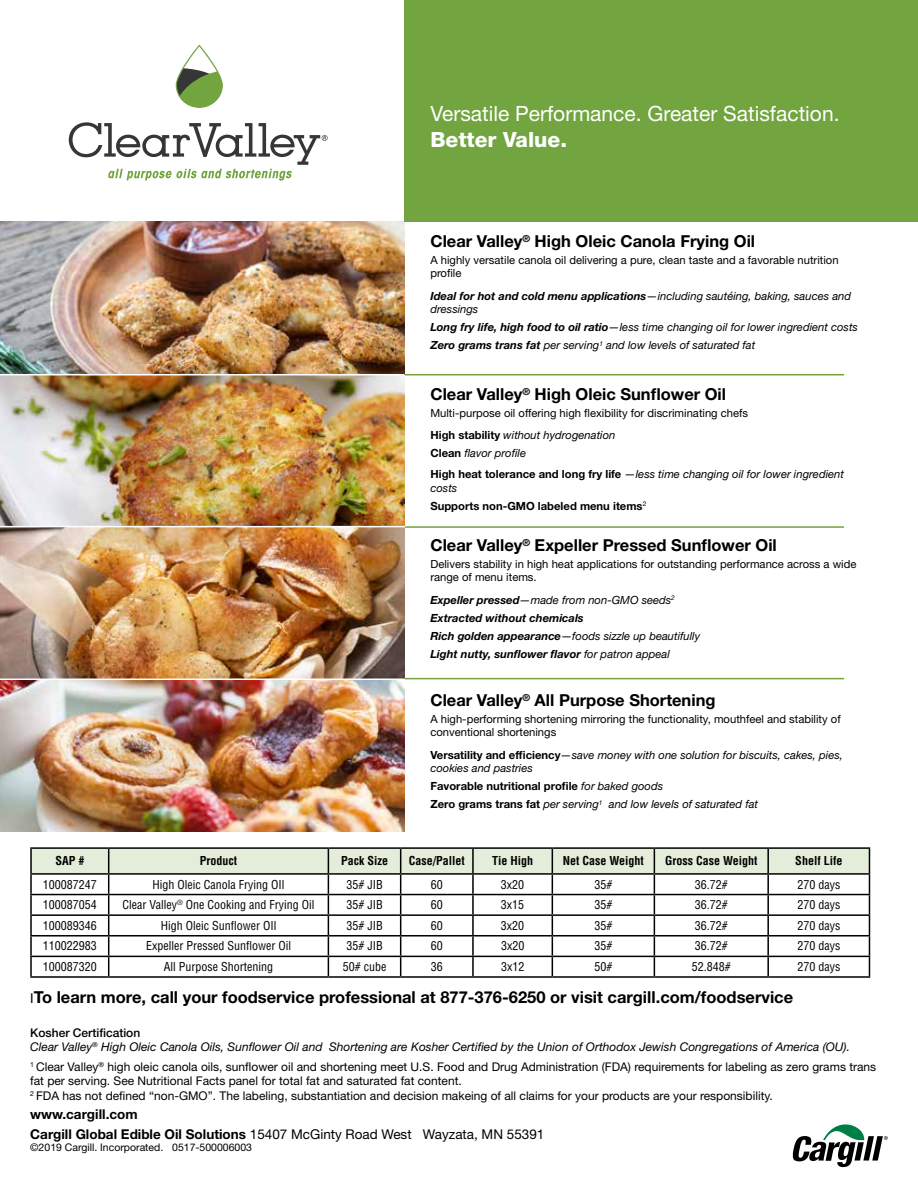
<style>
.page{position:relative;width:918px;height:1188px;background:#fff}
.page>*{position:absolute;margin:0;border:0;box-sizing:border-box;transform-origin:0 0}
.t1{font:21px "Helvetica Neue LT Std";color:#fff}
.t2{font:800 21px "Helvetica Neue LT Std";color:#fff}
.t3{font:700 16.5px "Helvetica Neue LT Std";color:#000}
.t4{font:700 13.5px/19.5px "Helvetica Neue LT Std";color:#000}
.t5{font:12px/14.4px "Helvetica Neue LT Std";color:#000}
.t6{font:condensed 12px "Helvetica LT Std";color:#000}
.t7{font:italic 12px/14.4px "Helvetica Neue LT Std";color:#000}
.t8{font:700 condensed 12px "Helvetica LT Std";color:#000}
.t9{font:italic 11.25px/13.5px "Helvetica Neue LT Std";color:#000}
.t10{font:11.25px/13.5px "Helvetica Neue LT Std";color:#000}
.t11{font:italic 700 11.25px/18px "Helvetica Neue LT Std";color:#000}
.t12{font:700 11.25px/18px "Helvetica Neue LT Std";color:#000}
.t13{font:10.5px "Helvetica Neue LT Std";color:#000}
.s1{font-weight:700}
.s2{font-style:italic}
.s3{font-weight:700;font-style:normal}
.s4{font-weight:400;font-style:italic}
.s5{font-weight:400}
.s6{font-weight:400;font-size:13.5px}
.s7{font-weight:500;font-style:normal}
</style>
<div class="page">
<img style="left:0;top:222px;width:405px;height:153px">
<img style="left:0;top:680px;width:404px;height:152px">
<hr style="left:405px;top:374px;width:439px;height:1px;background:#72a540">
<hr style="left:405px;top:526px;width:439px;height:2px;background:#72a540">
<hr style="left:30px;top:847px;width:79px;height:2px;background:#000">
<hr style="left:109px;top:847px;width:219px;height:2px;background:#000">
<hr style="left:328px;top:847px;width:73px;height:2px;background:#000">
<hr style="left:401px;top:847px;width:72px;height:2px;background:#000">
<hr style="left:473px;top:847px;width:79px;height:2px;background:#000">
<hr style="left:552px;top:847px;width:102px;height:2px;background:#000">
<hr style="left:654px;top:847px;width:114px;height:2px;background:#000">
<hr style="left:768px;top:847px;width:102px;height:2px;background:#000">
<svg style="left:30px;top:848px;width:840px;height:128px"></svg>
<hr style="left:30px;top:976px;width:79px;height:2px;background:#000">
<hr style="left:109px;top:976px;width:219px;height:2px;background:#000">
<hr style="left:328px;top:976px;width:73px;height:2px;background:#000">
<hr style="left:401px;top:976px;width:72px;height:2px;background:#000">
<hr style="left:473px;top:976px;width:79px;height:2px;background:#000">
<hr style="left:552px;top:976px;width:102px;height:2px;background:#000">
<hr style="left:654px;top:976px;width:114px;height:2px;background:#000">
<hr style="left:768px;top:976px;width:102px;height:2px;background:#000">
<svg style="left:792px;top:1124px;width:96px;height:43px"></svg>
<svg style="left:176px;top:45px;width:47px;height:63px"></svg>
<svg style="left:69px;top:122px;width:259px;height:59px"></svg>
<div style="left:405px;top:0;width:513px;height:222px;background:#72a540"></div>
<img style="left:0;top:375px;width:405px;height:304px">
<hr style="left:0;top:374px;width:404px;height:1px;background:#fff">
<hr style="left:405px;top:678px;width:439px;height:1px;background:#72a540">
<hr style="left:0;top:526px;width:405px;height:1px;background:#fff">
<h1 class="t1" style="left:430px;top:101px;width:411px">Versatile Performance. Greater Satisfaction.</h1>
<h1 class="t2" style="left:430px;top:127px;width:138px">Better Value.</h1>
<h2 class="t3" style="left:430px;top:231px;width:326px">Clear Valley<sup>®</sup> High Oleic Canola Frying Oil</h2>
<p class="t10" style="left:430px;top:253px;width:410px">A highly versatile canola oil delivering a pure, clean taste and a favorable nutrition profile</p>
<p class="t9" style="left:430px;top:289px;width:422px"><span class="s1">Ideal for hot and cold menu applications</span>—including sautéing, baking, sauces and dressings</p>
<p class="t9" style="left:430px;top:318px;width:429px;line-height:18px"><span class="s1">Long fry life, high food to oil ratio</span>—less time changing oil for lower ingredient costs<br><span class="s1">Zero grams trans fat</span> per serving<sup>1</sup> and low levels of saturated fat</p>
<h2 class="t3" style="left:430px;top:384px;width:297px">Clear Valley<sup>®</sup> High Oleic Sunflower Oil</h2>
<p class="t10" style="left:430px;top:401px;width:319px;line-height:22.5px">Multi-purpose oil offering high flexibility for discriminating chefs<br><span class="s1">High stability</span> <span class="s2">without hydrogenation</span></p>
<p class="t9" style="left:430px;top:443px;width:415px;line-height:21px"><span class="s3">Clean</span> flavor profile<br><span class="s3">High heat tolerance and long fry life</span> —less time changing oil for lower ingredient</p>
<p class="t12" style="left:430px;top:479px;width:217px"><span class="s4">costs<br></span>Supports non-GMO labeled menu items<sup>2</sup></p>
<h2 class="t3" style="left:430px;top:535px;width:348px">Clear Valley<sup>®</sup> Expeller Pressed Sunflower Oil</h2>
<p class="t10" style="left:430px;top:557px;width:428px">Delivers stability in high heat applications for outstanding performance across a wide range of menu items.</p>
<p class="t11" style="left:430px;top:591px;width:271px">Expeller pressed<span class="s5">—made from non-GMO seeds</span><sup>2<br></sup>Extracted without chemicals<br>Rich golden appearance<span class="s5">—foods sizzle up beautifully </span>Light nutty, sunflower flavor <span class="s5">for patron appeal</span></p>
<h2 class="t3" style="left:430px;top:690px;width:287px">Clear Valley<sup>®</sup> All Purpose Shortening</h2>
<p class="t10" style="left:430px;top:712px;width:412px">A high-performing shortening mirroring the functionality, mouthfeel and stability of conventional shortenings</p>
<p class="t9" style="left:430px;top:748px;width:414px"><span class="s3">Versatility and efficiency</span>—save money with one solution for biscuits, cakes, pies, cookies and pastries</p>
<p class="t9" style="left:430px;top:777px;width:329px;line-height:18px"><span class="s3">Favorable nutritional profile</span> for baked goods<br><span class="s3">Zero grams trans fat</span> per serving<sup>1</sup> and low levels of saturated fat</p>
<p class="t8" style="left:55px;top:853px;width:31px">SAP #</p>
<p class="t8" style="left:200px;top:853px;width:39px">Product</p>
<p class="t8" style="left:341px;top:853px;width:49px">Pack Size</p>
<p class="t8" style="left:409px;top:853px;width:58px">Case/Pallet</p>
<p class="t8" style="left:492px;top:853px;width:42px">Tie High</p>
<p class="t8" style="left:563px;top:853px;width:83px">Net Case Weight</p>
<p class="t8" style="left:665px;top:853px;width:94px">Gross Case Weight</p>
<p class="t8" style="left:795px;top:853px;width:49px">Shelf Life</p>
<p class="t6" style="left:43px;top:877px;width:56px">100087247</p>
<p class="t6" style="left:152px;top:877px;width:134px">High Oleic Canola Frying OIl</p>
<p class="t6" style="left:346px;top:877px;width:38px">35# JIB</p>
<p class="t6" style="left:431px;top:877px;width:13px">60</p>
<p class="t6" style="left:501px;top:877px;width:25px">3x20</p>
<p class="t6" style="left:594px;top:877px;width:19px">35#</p>
<p class="t6" style="left:695px;top:877px;width:34px">36.72#</p>
<p class="t6" style="left:797px;top:877px;width:44px">270 days</p>
<p class="t6" style="left:43px;top:897px;width:56px">100087054</p>
<p class="t6" style="left:122px;top:897px;width:194px">Clear Valley<sup>®</sup> One Cooking and Frying Oil</p>
<p class="t6" style="left:346px;top:897px;width:38px">35# JIB</p>
<p class="t6" style="left:431px;top:897px;width:13px">60</p>
<p class="t6" style="left:501px;top:897px;width:25px">3x15</p>
<p class="t6" style="left:594px;top:897px;width:19px">35#</p>
<p class="t6" style="left:695px;top:897px;width:34px">36.72#</p>
<p class="t6" style="left:797px;top:897px;width:44px">270 days</p>
<p class="t6" style="left:43px;top:918px;width:55px">100089346</p>
<p class="t6" style="left:161px;top:918px;width:117px">High Oleic Sunflower OIl</p>
<p class="t6" style="left:346px;top:918px;width:38px">35# JIB</p>
<p class="t6" style="left:431px;top:918px;width:13px">60</p>
<p class="t6" style="left:501px;top:918px;width:25px">3x20</p>
<p class="t6" style="left:594px;top:918px;width:19px">35#</p>
<p class="t6" style="left:695px;top:918px;width:34px">36.72#</p>
<p class="t6" style="left:797px;top:918px;width:44px">270 days</p>
<p class="t6" style="left:43px;top:939px;width:55px">110022983</p>
<p class="t6" style="left:146px;top:939px;width:146px">Expeller Pressed Sunflower Oil</p>
<p class="t6" style="left:346px;top:939px;width:38px">35# JIB</p>
<p class="t6" style="left:431px;top:939px;width:13px">60</p>
<p class="t6" style="left:501px;top:939px;width:25px">3x20</p>
<p class="t6" style="left:594px;top:939px;width:19px">35#</p>
<p class="t6" style="left:695px;top:939px;width:34px">36.72#</p>
<p class="t6" style="left:797px;top:939px;width:44px">270 days</p>
<p class="t6" style="left:43px;top:959px;width:55px">100087320</p>
<p class="t6" style="left:164px;top:959px;width:111px">All Purpose Shortening</p>
<p class="t6" style="left:343px;top:959px;width:45px">50# cube</p>
<p class="t6" style="left:431px;top:959px;width:13px">36</p>
<p class="t6" style="left:501px;top:959px;width:25px">3x12</p>
<p class="t6" style="left:594px;top:959px;width:19px">50#</p>
<p class="t6" style="left:692px;top:959px;width:40px">52.848#</p>
<p class="t6" style="left:797px;top:959px;width:44px">270 days</p>
<h2 class="t3" style="left:30px;top:987px;width:764px"><span class="s6">I</span>To learn more, call your foodservice professional at 877-376-6250 or visit cargill.com/foodservice</h2>
<p class="t7" style="left:30px;top:1025px;width:821px"><span class="s7">Kosher Certification<br></span>Clear Valley<sup>®</sup> High Oleic Canola Oils, Sunflower Oil and Shortening are Kosher Certified by the Union of Orthodox Jewish Congregations of America (OU).</p>
<p class="t5" style="left:30px;top:1059px;width:847px"><sup>1</sup> Clear Valley<sup>®</sup> high oleic canola oils, sunflower oil and shortening meet U.S. Food and Drug Administration (FDA) requirements for labeling as zero grams trans fat per serving. See Nutritional Facts panel for total fat and saturated fat content.<br><sup>2</sup> FDA has not defined “non-GMO”. The labeling, substantiation and decision makeing of all claims for your products are your responsibility.</p>
<p class="t4" style="left:30px;top:1104px;width:516px">www.cargill.com<br>Cargill Global Edible Oil Solutions <span class="s5">15407 McGinty Road West Wayzata, MN 55391</span></p>
<p class="t13" style="left:30px;top:1141px;width:223px">©2019 Cargill. Incorporated. 0517-500006003</p>
</div>
